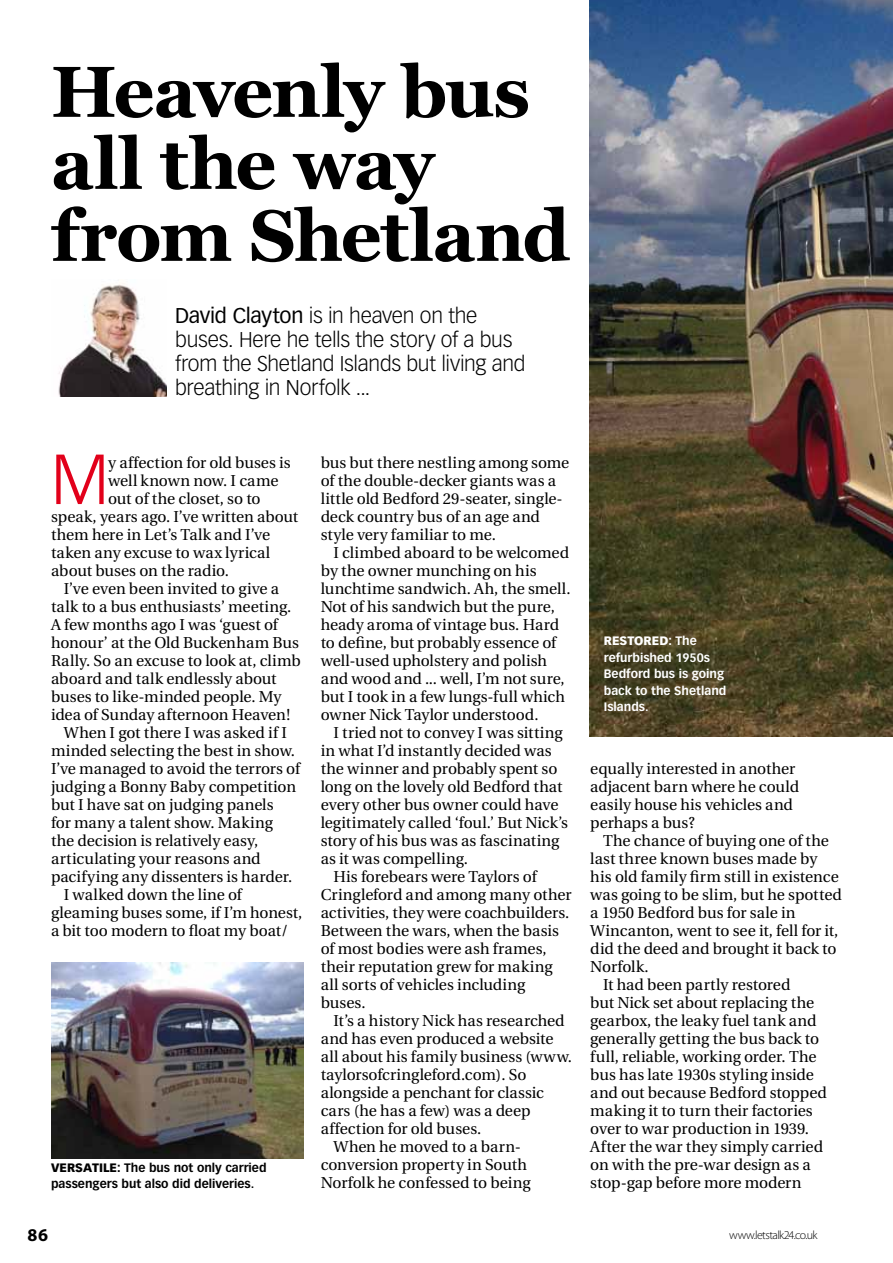
<style>
.page{position:relative;width:893px;height:1263px;background:#fff}
.page>*{position:absolute;margin:0;border:0;box-sizing:border-box;transform-origin:0 0}
.t1{font:700 72px/72px "Vani";letter-spacing:-.025em;color:#000}
.t2{font:300 69.45px "Vectora LH";color:#e2001a}
.t3{font:300 21px/24px "Vectora LH";letter-spacing:-.015em;color:#000}
.t4{font:700 18px "Myriad Pro";color:#000}
.t5{font:15.75px/18px "Utopia";letter-spacing:-.005em;color:#000}
.t6{font:700 12px/16.5px "Vectora LH";color:#fff}
.t7{font:700 12px/16.5px "Vectora LH";color:#000}
.t8{font:300 12px "Myriad Pro";letter-spacing:-.05em;color:#000}
.s1{font-weight:400}
.s2{font-weight:900}
</style>
<div class="page">
<img style="left:590px;top:0;width:303px;height:736px">
<img style="left:58px;top:283px;width:109px;height:113px">
<img style="left:51px;top:962px;width:252px;height:197px">
<h1 class="t1" style="left:51px;top:56px;width:520px">Heavenly bus all the way from Shetland</h1>
<h3 class="t3" style="left:175px;top:304px;width:352px"><span class="s1">David Clayton</span> is in heaven on the buses. Here he tells the story of a bus from the Shetland Islands but living and breathing in Norfolk ...</h3>
<h2 class="t2" style="left:51px;top:439px;width:59px">M</h2>
<p class="t5" style="left:108px;top:454px;width:184px">y affection for old buses is</p>
<p class="t5" style="left:108px;top:472px;width:172px">well known now. I came</p>
<p class="t5" style="left:108px;top:490px;width:154px">out of the closet, so to</p>
<p class="t5" style="left:51px;top:508px;width:249px">speak, years ago. I’ve written about</p>
<p class="t5" style="left:51px;top:526px;width:221px">them here in Let’s Talk and I’ve</p>
<p class="t5" style="left:51px;top:544px;width:221px">taken any excuse to wax lyrical</p>
<p class="t5" style="left:51px;top:562px;width:180px">about buses on the radio.</p>
<p class="t5" style="left:64px;top:580px;width:217px">I’ve even been invited to give a</p>
<p class="t5" style="left:51px;top:598px;width:242px">talk to a bus enthusiasts’ meeting.</p>
<p class="t5" style="left:51px;top:616px;width:228px">A few months ago I was ‘guest of</p>
<p class="t5" style="left:51px;top:634px;width:249px">honour’ at the Old Buckenham Bus</p>
<p class="t5" style="left:51px;top:652px;width:251px">Rally. So an excuse to look at, climb</p>
<p class="t5" style="left:51px;top:670px;width:227px">aboard and talk endlessly about</p>
<p class="t5" style="left:51px;top:688px;width:232px">buses to like-minded people. My</p>
<p class="t5" style="left:51px;top:706px;width:241px">idea of Sunday afternoon Heaven!</p>
<p class="t5" style="left:64px;top:724px;width:225px">When I got there I was asked if I</p>
<p class="t5" style="left:51px;top:742px;width:246px">minded selecting the best in show.</p>
<p class="t5" style="left:51px;top:760px;width:251px">I’ve managed to avoid the terrors of</p>
<p class="t5" style="left:51px;top:778px;width:247px">judging a Bonny Baby competition</p>
<p class="t5" style="left:51px;top:796px;width:224px">but I have sat on judging panels</p>
<p class="t5" style="left:51px;top:814px;width:223px">for many a talent show. Making</p>
<p class="t5" style="left:51px;top:832px;width:209px">the decision is relatively easy,</p>
<p class="t5" style="left:51px;top:850px;width:211px">articulating your reasons and</p>
<p class="t5" style="left:51px;top:868px;width:243px">pacifying any dissenters is harder.</p>
<p class="t5" style="left:64px;top:886px;width:180px">I walked down the line of</p>
<p class="t5" style="left:51px;top:904px;width:253px">gleaming buses some, if I’m honest,</p>
<p class="t5" style="left:51px;top:922px;width:239px">a bit too modern to float my boat/</p>
<p class="t7" style="left:51px;top:1159px;width:217px"><span class="s2">VERSATILE:</span> The bus not only carried passengers but also did deliveries.</p>
<p class="t5" style="left:321px;top:454px;width:250px">bus but there nestling among some of the double-decker giants was a little old Bedford 29-seater, single&shy;deck country bus of an age and style very familiar to me.</p>
<p class="t5" style="left:321px;top:544px;width:251px;text-indent:13px">I climbed aboard to be welcomed by the owner munching on his lunchtime sandwich. Ah, the smell.<br>Not of his sandwich but the pure, heady aroma of vintage bus. Hard to define, but probably essence of well-used upholstery and polish and wood and ... well, I’m not sure, but I took in a few lungs-full which owner Nick Taylor understood.</p>
<p class="t5" style="left:333px;top:724px;width:231px">I tried not to convey I was sitting</p>
<p class="t5" style="left:321px;top:742px;width:233px">in what I’d instantly decided was</p>
<p class="t5" style="left:321px;top:760px;width:238px">the winner and probably spent so</p>
<p class="t5" style="left:321px;top:778px;width:243px">long on the lovely old Bedford that</p>
<p class="t5" style="left:321px;top:796px;width:239px">every other bus owner could have</p>
<p class="t5" style="left:321px;top:814px;width:249px">legitimately called ‘foul.’ But Nick’s</p>
<p class="t5" style="left:321px;top:832px;width:240px">story of his bus was as fascinating</p>
<p class="t5" style="left:321px;top:850px;width:149px">as it was compelling.</p>
<p class="t5" style="left:333px;top:868px;width:205px">His forebears were Taylors of</p>
<p class="t5" style="left:321px;top:886px;width:252px">Cringleford and among many other</p>
<p class="t5" style="left:321px;top:904px;width:250px">activities, they were coachbuilders.</p>
<p class="t5" style="left:321px;top:922px;width:240px">Between the wars, when the basis</p>
<p class="t5" style="left:321px;top:940px;width:227px">of most bodies were ash frames,</p>
<p class="t5" style="left:321px;top:958px;width:233px">their reputation grew for making</p>
<p class="t5" style="left:321px;top:976px;width:206px">all sorts of vehicles including</p>
<p class="t5" style="left:321px;top:994px;width:46px">buses.</p>
<p class="t5" style="left:333px;top:1012px;width:233px">It’s a history Nick has researched</p>
<p class="t5" style="left:321px;top:1030px;width:234px">and has even produced a website</p>
<p class="t5" style="left:321px;top:1048px;width:253px">all about his family business (www.</p>
<p class="t5" style="left:321px;top:1066px;width:207px">taylorsofcringleford.com). So</p>
<p class="t5" style="left:321px;top:1084px;width:225px">alongside a penchant for classic</p>
<p class="t5" style="left:321px;top:1102px;width:211px">cars (he has a few) was a deep</p>
<p class="t5" style="left:321px;top:1120px;width:162px">affection for old buses.</p>
<p class="t5" style="left:333px;top:1138px;width:189px">When he moved to a barn-</p>
<p class="t5" style="left:321px;top:1156px;width:208px">conversion property in South</p>
<p class="t5" style="left:321px;top:1174px;width:211px">Norfolk he confessed to being</p>
<p class="t6" style="left:604px;top:633px;width:124px"><span class="s2">RESTORED:</span> The refurbished 1950s<br>Bedford bus is going back to the Shetland<br>Islands.</p>
<p class="t5" style="left:590px;top:760px;width:210px">equally interested in another adjacent barn where he could easily house his vehicles and perhaps a bus?</p>
<p class="t5" style="left:603px;top:832px;width:227px">The chance of buying one of the</p>
<p class="t5" style="left:590px;top:850px;width:229px">last three known buses made by</p>
<p class="t5" style="left:590px;top:868px;width:250px">his old family firm still in existence</p>
<p class="t5" style="left:590px;top:886px;width:253px">was going to be slim, but he spotted</p>
<p class="t5" style="left:590px;top:904px;width:207px">a 1950 Bedford bus for sale in</p>
<p class="t5" style="left:590px;top:922px;width:250px">Wincanton, went to see it, fell for it,</p>
<p class="t5" style="left:590px;top:940px;width:248px">did the deed and brought it back to</p>
<p class="t5" style="left:590px;top:958px;width:60px">Norfolk.</p>
<p class="t5" style="left:603px;top:976px;width:189px">It had been partly restored</p>
<p class="t5" style="left:590px;top:994px;width:225px">but Nick set about replacing the</p>
<p class="t5" style="left:590px;top:1012px;width:228px">gearbox, the leaky fuel tank and</p>
<p class="t5" style="left:590px;top:1030px;width:230px">generally getting the bus back to</p>
<p class="t5" style="left:590px;top:1048px;width:228px">full, reliable, working order. The</p>
<p class="t5" style="left:590px;top:1066px;width:225px">bus has late 1930s styling inside</p>
<p class="t5" style="left:590px;top:1084px;width:238px">and out because Bedford stopped</p>
<p class="t5" style="left:590px;top:1102px;width:224px">making it to turn their factories</p>
<p class="t5" style="left:590px;top:1120px;width:220px">over to war production in 1939.</p>
<p class="t5" style="left:590px;top:1138px;width:234px">After the war they simply carried</p>
<p class="t5" style="left:590px;top:1156px;width:222px">on with the pre-war design as a</p>
<p class="t5" style="left:590px;top:1174px;width:213px">stop-gap before more modern</p>
<p class="t4" style="left:28px;top:1223px;width:22px">86</p>
<p class="t8" style="left:729px;top:1228px;width:90px">www.letstalk24.co.uk</p>
</div>
